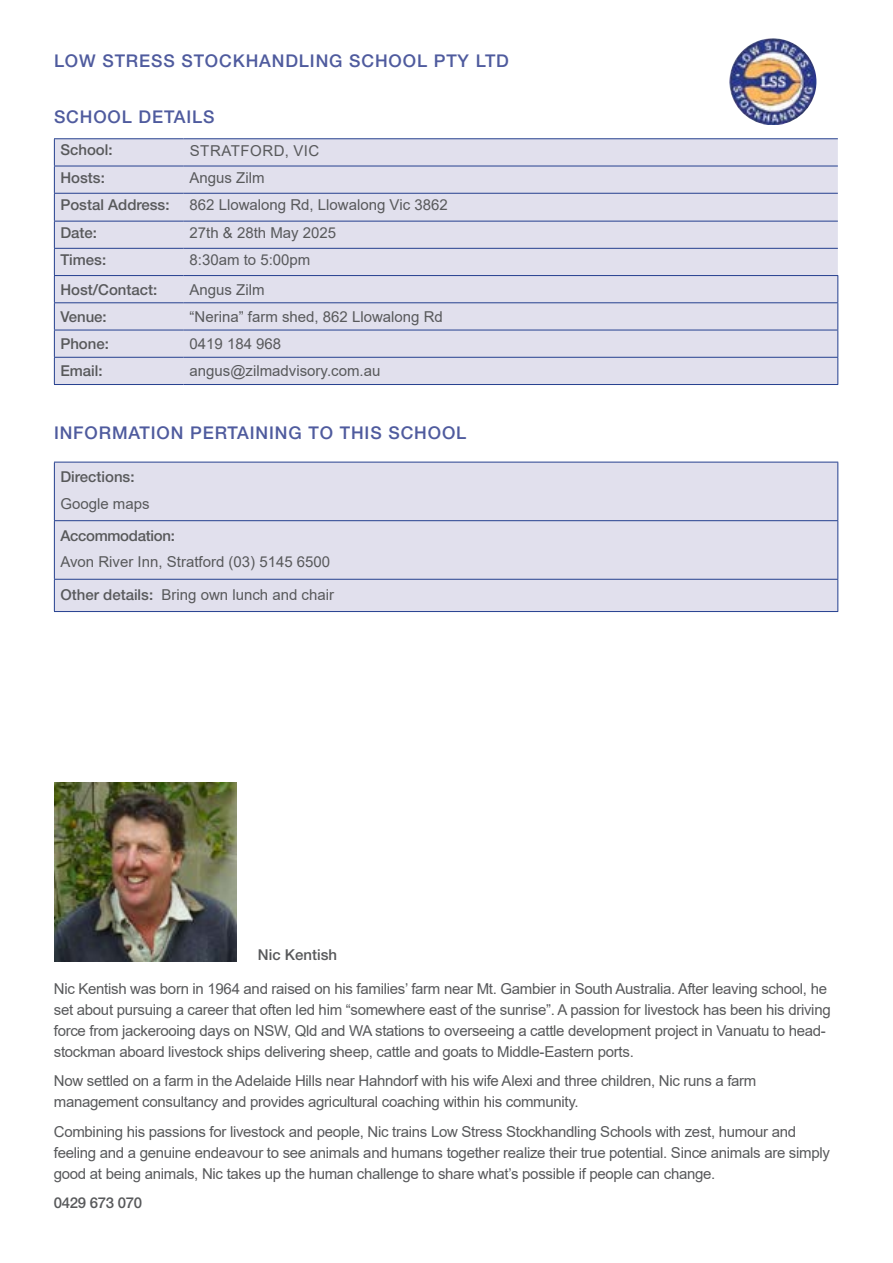
<style>
.page{position:relative;width:893px;height:1263px;background:#fff}
.page>*{position:absolute;margin:0;border:0;box-sizing:border-box;transform-origin:0 0}
.t1{font:500 17.55px "Helvetica Neue";letter-spacing:.05em;color:#4f5b9e}
.t2{font:15px/21px "Arial";letter-spacing:-.02em;color:#58595b}
.t3{font:15px/32.2px "Arial";color:#58595b}
.t4{font:500 15px "Helvetica Neue";color:#58595b}
.t5{font:500 15px "Helvetica Neue";letter-spacing:-.02em;color:#58595b}
.t6{font:15px "Arial";letter-spacing:.035em;color:#58595b}
.s1{font-family:"Helvetica Neue";font-weight:500}
</style>
<div class="page">
<img style="left:729px;top:38px;width:87px;height:87px">
<div style="left:55px;top:139px;width:783px;height:245px;background:#e1e0ed"></div>
<hr style="left:54px;top:138px;width:130px;height:1px;background:#25408f">
<hr style="left:184px;top:138px;width:654px;height:1px;background:#25408f">
<hr style="left:54px;top:166px;width:130px;height:1px;background:#25408f">
<hr style="left:184px;top:166px;width:654px;height:1px;background:#25408f">
<hr style="left:54px;top:193px;width:130px;height:1px;background:#25408f">
<hr style="left:184px;top:193px;width:654px;height:1px;background:#25408f">
<hr style="left:54px;top:221px;width:130px;height:1px;background:#25408f">
<hr style="left:184px;top:221px;width:654px;height:1px;background:#25408f">
<hr style="left:54px;top:248px;width:130px;height:1px;background:#25408f">
<hr style="left:184px;top:248px;width:654px;height:1px;background:#25408f">
<hr style="left:54px;top:275px;width:130px;height:1px;background:#25408f">
<hr style="left:184px;top:275px;width:654px;height:1px;background:#25408f">
<hr style="left:54px;top:302px;width:130px;height:1px;background:#25408f">
<hr style="left:184px;top:330px;width:654px;height:1px;background:#25408f">
<hr style="left:54px;top:357px;width:130px;height:1px;background:#25408f">
<svg style="left:54px;top:139px;width:1px;height:245px"></svg>
<hr style="left:184px;top:357px;width:654px;height:1px;background:#25408f">
<svg style="left:837px;top:276px;width:1px;height:108px"></svg>
<hr style="left:54px;top:384px;width:130px;height:1px;background:#25408f">
<hr style="left:184px;top:384px;width:654px;height:1px;background:#25408f">
<hr style="left:184px;top:302px;width:654px;height:1px;background:#25408f">
<hr style="left:54px;top:330px;width:130px;height:1px;background:#25408f">
<img style="left:54px;top:783px;width:183px;height:178px">
<div style="left:55px;top:463px;width:782px;height:148px;background:#e1e0ed"></div>
<hr style="left:54px;top:462px;width:784px;height:1px;background:#25408f">
<hr style="left:54px;top:462px;width:1px;height:58px;background:#25408f">
<hr style="left:837px;top:462px;width:1px;height:58px;background:#25408f">
<hr style="left:54px;top:520px;width:784px;height:1px;background:#25408f">
<hr style="left:54px;top:521px;width:1px;height:58px;background:#25408f">
<hr style="left:837px;top:521px;width:1px;height:58px;background:#25408f">
<hr style="left:54px;top:579px;width:784px;height:1px;background:#25408f">
<hr style="left:54px;top:580px;width:1px;height:31px;background:#25408f">
<hr style="left:837px;top:580px;width:1px;height:31px;background:#25408f">
<hr style="left:54px;top:611px;width:784px;height:1px;background:#25408f">
<p class="t1" style="left:54px;top:50px;width:456px">LOW STRESS STOCKHANDLING SCHOOL PTY LTD</p>
<p class="t1" style="left:54px;top:106px;width:162px">SCHOOL DETAILS</p>
<p class="t4" style="left:60px;top:141px;width:54px">School:</p>
<p class="t6" style="left:190px;top:140px;width:131px">STRATFORD, VIC</p>
<p class="t4" style="left:60px;top:168px;width:46px">Hosts:</p>
<p class="t3" style="left:190px;top:161px;width:77px">Angus Zilm</p>
<p class="t4" style="left:60px;top:196px;width:111px">Postal Address:</p>
<p class="t3" style="left:190px;top:189px;width:260px">862 Llowalong Rd, Llowalong Vic 3862</p>
<p class="t4" style="left:60px;top:224px;width:38px">Date:</p>
<p class="t3" style="left:190px;top:217px;width:148px">27th &amp; 28th May 2025</p>
<p class="t4" style="left:60px;top:251px;width:47px">Times:</p>
<p class="t3" style="left:190px;top:244px;width:122px">8:30am to 5:00pm</p>
<p class="t4" style="left:60px;top:280px;width:98px">Host/Contact:</p>
<p class="t3" style="left:190px;top:273px;width:77px">Angus Zilm</p>
<p class="t4" style="left:60px;top:307px;width:48px">Venue:</p>
<p class="t3" style="left:190px;top:300px;width:255px">“Nerina” farm shed, 862 Llowalong Rd</p>
<p class="t4" style="left:60px;top:335px;width:50px">Phone:</p>
<p class="t3" style="left:190px;top:328px;width:93px">0419 184 968</p>
<p class="t4" style="left:60px;top:362px;width:44px">Email:</p>
<p class="t3" style="left:190px;top:355px;width:192px">angus@zilmadvisory.com.au</p>
<p class="t1" style="left:54px;top:423px;width:414px">INFORMATION PERTAINING TO THIS SCHOOL</p>
<p class="t4" style="left:60px;top:468px;width:76px">Directions:</p>
<p class="t3" style="left:60px;top:487px;width:91px">Google maps</p>
<p class="t5" style="left:60px;top:526px;width:116px">Accommodation:</p>
<p class="t3" style="left:60px;top:546px;width:275px">Avon River Inn, Stratford (03) 5145 6500<br><span class="s1">Other details:</span> Bring own lunch and chair</p>
<p class="t4" style="left:258px;top:946px;width:81px">Nic Kentish</p>
<p class="t2" style="left:54px;top:978px;width:778px">Nic Kentish was born in 1964 and raised on his families’ farm near Mt. Gambier in South Australia. After leaving school, he set about pursuing a career that often led him “somewhere east of the sunrise”. A passion for livestock has been his driving force from jackerooing days on NSW, Qld and WA stations to overseeing a cattle development project in Vanuatu to head&shy;stockman aboard livestock ships delivering sheep, cattle and goats to Middle-Eastern ports.</p>
<p class="t2" style="left:54px;top:1070px;width:704px">Now settled on a farm in the Adelaide Hills near Hahndorf with his wife Alexi and three children, Nic runs a farm management consultancy and provides agricultural coaching within his community.</p>
<p class="t2" style="left:54px;top:1121px;width:778px">Combining his passions for livestock and people, Nic trains Low Stress Stockhandling Schools with zest, humour and feeling and a genuine endeavour to see animals and humans together realize their true potential. Since animals are simply good at being animals, Nic takes up the human challenge to share what’s possible if people can change.</p>
<p class="t5" style="left:54px;top:1194px;width:90px">0429 673 070</p>
</div>
